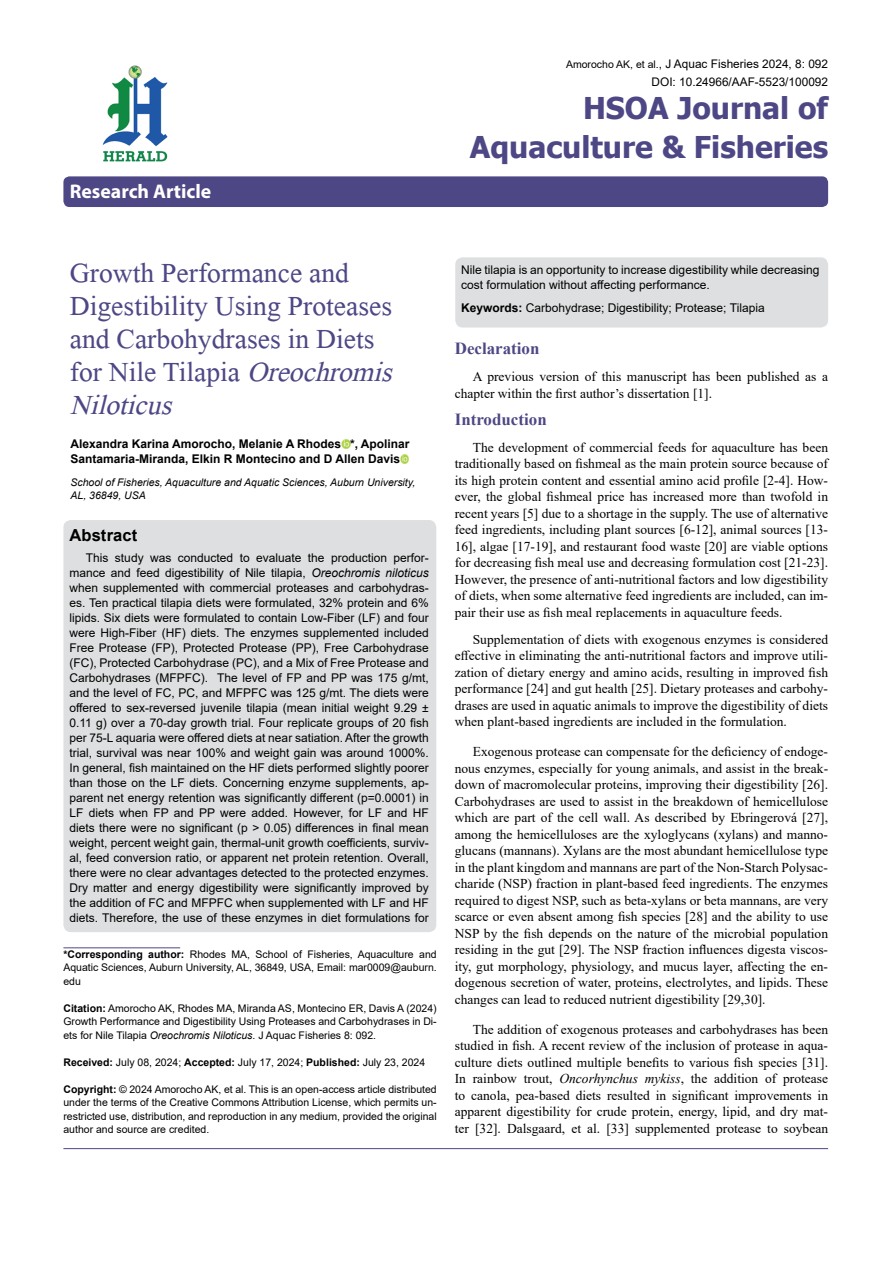
<style>
.page{position:relative;width:893px;height:1263px;background:#fff}
.page>*{position:absolute;margin:0;border:0;box-sizing:border-box;transform-origin:0 0}
.t1{font:41.25px/33px "Microsoft Himalaya";color:#4d4785}
.t2{font:700 30px/39px "Tahoma";color:#4d4785;text-align:right}
.t3{font:700 19.8px "Myriad Hebrew";color:#fff}
.t4{font:700 16.95px "Times New Roman";color:#4d4785}
.t5{font:700 16.65px "Arial";letter-spacing:.01em;color:#000}
.t6{font:13.5px/16.5px "Times New Roman";color:#000;text-align:justify}
.t7{font:12px/15px "Arial";color:#000;text-align:justify}
.t8{font:700 12px/15px "Arial";color:#000}
.t9{font:11.85px/18px "Arial";color:#000;text-align:right}
.t10{font:10.5px/13.5px "Arial";color:#000;text-align:justify}
.t11{font:italic 10.5px/13.5px "Arial";color:#000}
.s1{font-size:10.5px}
.s2{font-style:italic}
.s3{font-weight:700}
</style>
<div class="page">
<div style="left:63px;top:176px;width:765px;height:31px;background:#4d4785;border-radius:6px"></div>
<hr style="left:63px;top:947px;width:117px;height:1px;background:#4d4785">
<img style="left:102px;top:65px;width:66px;height:97px">
<svg style="left:341px;top:440px;width:9px;height:8px"></svg>
<svg style="left:400px;top:455px;width:9px;height:8px"></svg>
<hr style="left:63px;top:1148px;width:765px;height:1px;background:#4d4785">
<div style="left:63px;top:520px;width:373px;height:412px;background:#dedfe0;border-radius:8px"></div>
<div style="left:455px;top:257px;width:373px;height:71px;background:#dedfe0;border-radius:8px"></div>
<h3 class="t3" style="left:70px;top:180px;width:143px">Research Article</h3>
<p class="t9" style="left:566px;top:55px;width:264px"><span class="s1">Amorocho AK, et al.</span>, J Aquac Fisheries 2024, 8: 092<br>DOI: 10.24966/AAF-5523/100092</p>
<h2 class="t2" style="left:470px;top:89px;width:360px">HSOA Journal of<br>Aquaculture &amp; Fisheries</h2>
<h1 class="t1" style="left:70px;top:251px;width:333px">Growth Performance and<br>Digestibility Using Proteases and Carbohydrases in Diets for Nile Tilapia <span class="s2">Oreochromis<br>Niloticus</span></h1>
<p class="t8" style="left:70px;top:437px;width:341px">Alexandra Karina Amorocho, Melanie A Rhodes *, Apolinar<br>Santamaria-Miranda, Elkin R Montecino and D Allen Davis</p>
<p class="t11" style="left:70px;top:475px;width:346px">School of Fisheries, Aquaculture and Aquatic Sciences, Auburn University,<br>AL, 36849, USA</p>
<p class="t5" style="left:69px;top:523px;width:70px">Abstract</p>
<p class="t7" style="left:69px;top:550px;width:361px;text-indent:16px">This study was conducted to evaluate the production perfor&shy;mance and feed digestibility of Nile tilapia, <span class="s2">Oreochromis niloticus </span>when supplemented with commercial proteases and carbohydras&shy;es. Ten practical tilapia diets were formulated, 32% protein and 6% lipids. Six diets were formulated to contain Low-Fiber (LF) and four were High-Fiber (HF) diets. The enzymes supplemented included Free Protease (FP), Protected Protease (PP), Free Carbohydrase (FC), Protected Carbohydrase (PC), and a Mix of Free Protease and Carbohydrases (MFPFC). The level of FP and PP was 175 g/mt, and the level of FC, PC, and MFPFC was 125 g/mt. The diets were offered to sex-reversed juvenile tilapia (mean initial weight 9.29 ± 0.11 g) over a 70-day growth trial. Four replicate groups of 20 fish per 75-L aquaria were offered diets at near satiation. After the growth trial, survival was near 100% and weight gain was around 1000%.<br>In general, fish maintained on the HF diets performed slightly poorer than those on the LF diets. Concerning enzyme supplements, ap&shy;parent net energy retention was significantly different (p=0.0001) in LF diets when FP and PP were added. However, for LF and HF diets there were no significant (p &gt; 0.05) differences in final mean weight, percent weight gain, thermal-unit growth coefficients, surviv&shy;al, feed conversion ratio, or apparent net protein retention. Overall, there were no clear advantages detected to the protected enzymes.<br>Dry matter and energy digestibility were significantly improved by the addition of FC and MFPFC when supplemented with LF and HF diets. Therefore, the use of these enzymes in diet formulations for</p>
<p class="t10" style="left:63px;top:947px;width:375px"><span class="s3">*Corresponding author:</span> Rhodes MA, School of Fisheries, Aquaculture and Aquatic Sciences, Auburn University, AL, 36849, USA, Email: mar0009@auburn. edu</p>
<p class="t10" style="left:63px;top:1001px;width:375px"><span class="s3">Citation:</span> Amorocho AK, Rhodes MA, Miranda AS, Montecino ER, Davis A (2024)<br>Growth Performance and Digestibility Using Proteases and Carbohydrases in Di&shy;ets for Nile Tilapia <span class="s2">Oreochromis Niloticus</span>. J Aquac Fisheries 8: 092.</p>
<p class="t10" style="left:63px;top:1055px;width:363px"><span class="s3">Received:</span> July 08, 2024; <span class="s3">Accepted:</span> July 17, 2024; <span class="s3">Published:</span> July 23, 2024</p>
<p class="t10" style="left:63px;top:1082px;width:375px"><span class="s3">Copyright:</span> © 2024 Amorocho AK, et al. This is an open-access article distributed under the terms of the Creative Commons Attribution License, which permits un&shy;restricted use, distribution, and reproduction in any medium, provided the original author and source are credited.</p>
<p class="t7" style="left:461px;top:262px;width:360px">Nile tilapia is an opportunity to increase digestibility while decreasing cost formulation without affecting performance.</p>
<p class="t7" style="left:461px;top:300px;width:305px"><span class="s3">Keywords:</span> Carbohydrase; Digestibility; Protease; Tilapia</p>
<p class="t4" style="left:455px;top:336px;width:86px">Declaration</p>
<p class="t6" style="left:455px;top:368px;width:375px;text-indent:18px">A previous version of this manuscript has been published as a chapter within the first author’s dissertation [1].</p>
<p class="t4" style="left:455px;top:407px;width:93px">Introduction</p>
<p class="t6" style="left:455px;top:439px;width:375px;text-indent:18px">The development of commercial feeds for aquaculture has been traditionally based on fishmeal as the main protein source because of its high protein content and essential amino acid profile [2-4]. How&shy;ever, the global fishmeal price has increased more than twofold in recent years [5] due to a shortage in the supply. The use of alternative feed ingredients, including plant sources [6-12], animal sources [13- 16], algae [17-19], and restaurant food waste [20] are viable options for decreasing fish meal use and decreasing formulation cost [21-23].<br>However, the presence of anti-nutritional factors and low digestibility of diets, when some alternative feed ingredients are included, can im&shy;pair their use as fish meal replacements in aquaculture feeds.</p>
<p class="t6" style="left:455px;top:631px;width:375px;text-indent:18px">Supplementation of diets with exogenous enzymes is considered effective in eliminating the anti-nutritional factors and improve utili&shy;zation of dietary energy and amino acids, resulting in improved fish performance [24] and gut health [25]. Dietary proteases and carbohy&shy;drases are used in aquatic animals to improve the digestibility of diets when plant-based ingredients are included in the formulation.</p>
<p class="t6" style="left:455px;top:743px;width:375px;text-indent:18px">Exogenous protease can compensate for the deficiency of endoge&shy;nous enzymes, especially for young animals, and assist in the break&shy;down of macromolecular proteins, improving their digestibility [26].<br>Carbohydrases are used to assist in the breakdown of hemicellulose which are part of the cell wall. As described by Ebringerová [27], among the hemicelluloses are the xyloglycans (xylans) and manno&shy;glucans (mannans). Xylans are the most abundant hemicellulose type in the plant kingdom and mannans are part of the Non-Starch Polysac&shy;charide (NSP) fraction in plant-based feed ingredients. The enzymes required to digest NSP, such as beta-xylans or beta mannans, are very scarce or even absent among fish species [28] and the ability to use NSP by the fish depends on the nature of the microbial population residing in the gut [29]. The NSP fraction influences digesta viscos&shy;ity, gut morphology, physiology, and mucus layer, affecting the en&shy;dogenous secretion of water, proteins, electrolytes, and lipids. These changes can lead to reduced nutrient digestibility [29,30].</p>
<p class="t6" style="left:455px;top:1021px;width:375px;text-indent:18px">The addition of exogenous proteases and carbohydrases has been studied in fish. A recent review of the inclusion of protease in aqua&shy;culture diets outlined multiple benefits to various fish species [31].<br>In rainbow trout, <span class="s2">Oncorhynchus mykiss</span>, the addition of protease to canola, pea-based diets resulted in significant improvements in apparent digestibility for crude protein, energy, lipid, and dry mat&shy;ter [32]. Dalsgaard, et al. [33] supplemented protease to soybean</p>
</div>
